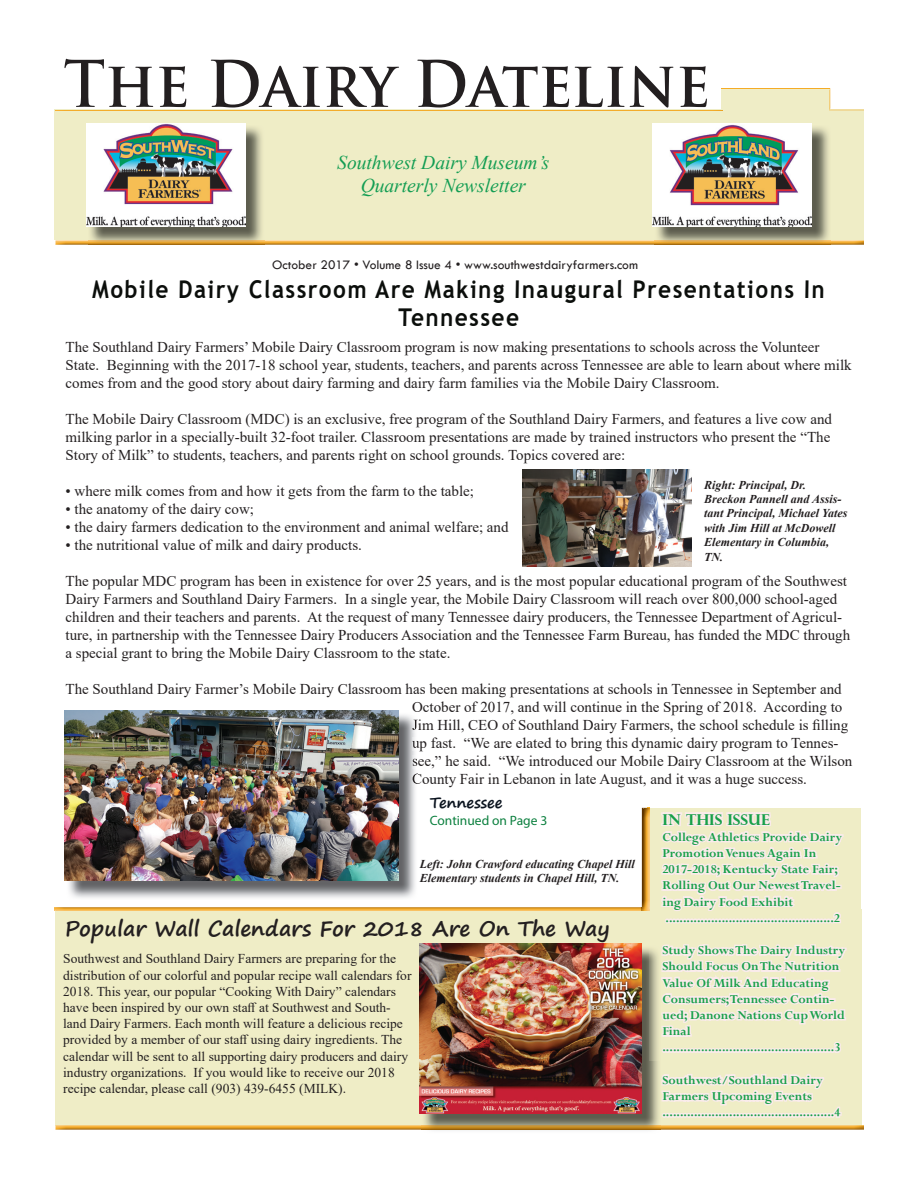
<style>
.page{position:relative;width:918px;height:1188px;background:#fff}
.page>*{position:absolute;margin:0;border:0;box-sizing:border-box;transform-origin:0 0}
.t1{font:700 62.55px "Trajan Pro";color:#231f20;scale:.93 1}
.t2{font:700 24.45px/28.8px "Trebuchet MS";letter-spacing:.07em;color:#0b0e0b;text-align:center;scale:.91 1}
.t3{font:700 21px "Segoe Print";color:#231f20}
.t4{font:italic 19.5px/23.4px "Times New Roman";color:#139d53;text-align:center}
.t5{font:15px/18px "Times New Roman";color:#231f20}
.t6{font:700 15px "Perpetua Titling";color:#18a049}
.t7{font:700 15px "Segoe Print";color:#0b141f}
.t8{font:13.5px/16.2px "Times New Roman";color:#231f20}
.t9{font:700 13.5px/16.2px "Perpetua";color:#18a049}
.t10{font:13.5px "Tw Cen";color:#231f20}
.t11{font:13.5px "Myriad Pro";color:#0c803f}
.t12{font:italic 700 12px/14.4px "Times New Roman";color:#231f20}
</style>
<div class="page">
<img style="left:56px;top:240px;width:808px;height:5px">
<div style="left:721px;top:89px;width:109px;height:24px;background:#efedc6"></div>
<div style="left:55px;top:110px;width:809px;height:130px;background:#efedc6"></div>
<img style="left:88px;top:244px;width:177px;height:1px">
<img style="left:88px;top:127px;width:177px;height:117px">
<img style="left:86px;top:123px;width:160px;height:103px">
<div style="left:56px;top:909px;width:806px;height:216px;background:#efedc6"></div>
<img style="left:54px;top:907px;width:588px;height:4px">
<img style="left:56px;top:909px;width:586px;height:2px">
<img style="left:56px;top:1125px;width:808px;height:5px">
<img style="left:55px;top:110px;width:668px;height:1px">
<img style="left:642px;top:808px;width:1px;height:99px">
<img style="left:643px;top:808px;width:7px;height:99px">
<svg style="left:642px;top:907px;width:8px;height:4px"></svg>
<div style="left:650px;top:808px;width:210px;height:252px;background:#efedc6"></div>
<svg style="left:661px;top:812px;width:183px;height:112px"></svg>
<svg style="left:661px;top:944px;width:186px;height:109px"></svg>
<svg style="left:661px;top:1074px;width:181px;height:44px"></svg>
<svg style="left:828px;top:88px;width:3px;height:23px"></svg>
<img style="left:722px;top:88px;width:106px;height:1px">
<img style="left:654px;top:244px;width:177px;height:1px">
<img style="left:654px;top:127px;width:177px;height:117px">
<img style="left:652px;top:123px;width:160px;height:103px">
<img style="left:422px;top:948px;width:239px;height:183px">
<img style="left:650px;top:948px;width:11px;height:112px">
<img style="left:420px;top:943px;width:222px;height:171px">
<img style="left:69px;top:715px;width:346px;height:183px">
<img style="left:412px;top:719px;width:6px;height:14px">
<img style="left:412px;top:737px;width:6px;height:14px">
<img style="left:413px;top:755px;width:5px;height:14px">
<img style="left:413px;top:773px;width:5px;height:14px">
<img style="left:65px;top:711px;width:334px;height:170px">
<img style="left:523px;top:470px;width:169px;height:97px">
<h1 class="t1" style="left:64px;top:45px;width:697px">The Dairy Dateline</h1>
<h3 class="t4" style="left:337px;top:150px;width:213px">Southwest Dairy Museum’s<br>Quarterly Newsletter</h3>
<p class="t10" style="left:272px;top:256px;width:367px">October 2017 • Volume 8 Issue 4 • www.southwestdairyfarmers.com</p>
<h2 class="t2" style="left:92px;top:274px;width:807px">Mobile Dairy Classroom Are Making Inaugural Presentations In<br>Tennessee</h2>
<p class="t5" style="left:66px;top:337px;width:788px">The Southland Dairy Farmers’ Mobile Dairy Classroom program is now making presentations to schools across the Volunteer<br>State. Beginning with the 2017-18 school year, students, teachers, and parents across Tennessee are able to learn about where milk comes from and the good story about dairy farming and dairy farm families via the Mobile Dairy Classroom.</p>
<p class="t5" style="left:66px;top:409px;width:768px;text-align:justify">The Mobile Dairy Classroom (MDC) is an exclusive, free program of the Southland Dairy Farmers, and features a live cow and milking parlor in a specially-built 32-foot trailer. Classroom presentations are made by trained instructors who present the “The Story of Milk” to students, teachers, and parents right on school grounds. Topics covered are:</p>
<p class="t5" style="left:66px;top:481px;width:410px">• where milk comes from and how it gets from the farm to the table;</p>
<p class="t5" style="left:66px;top:499px;width:190px">• the anatomy of the dairy cow;</p>
<p class="t5" style="left:66px;top:517px;width:445px">• the dairy farmers dedication to the environment and animal welfare; and</p>
<p class="t5" style="left:66px;top:535px;width:298px">• the nutritional value of milk and dairy products.</p>
<p class="t5" style="left:66px;top:571px;width:786px">The popular MDC program has been in existence for over 25 years, and is the most popular educational program of the Southwest Dairy Farmers and Southland Dairy Farmers. In a single year, the Mobile Dairy Classroom will reach over 800,000 school-aged children and their teachers and parents. At the request of many Tennessee dairy producers, the Tennessee Department of Agricul&shy;ture, in partnership with the Tennessee Dairy Producers Association and the Tennessee Farm Bureau, has funded the MDC through a special grant to bring the Mobile Dairy Classroom to the state.</p>
<p class="t5" style="left:412px;top:679px;width:442px;text-indent:-347px">The Southland Dairy Farmer’s Mobile Dairy Classroom has been making presentations at schools in Tennessee in September and October of 2017, and will continue in the Spring of 2018. According to Jim Hill, CEO of Southland Dairy Farmers, the school schedule is filling up fast. “We are elated to bring this dynamic dairy program to Tennes&shy;see,” he said. “We introduced our Mobile Dairy Classroom at the Wilson County Fair in Lebanon in late August, and it was a huge success.</p>
<p class="t12" style="left:704px;top:477px;width:145px">Right: Principal, Dr.<br>Breckon Pannell and Assis&shy;tant Principal, Michael Yates with Jim Hill at McDowell<br>Elementary in Columbia,<br>TN.</p>
<p class="t7" style="left:430px;top:789px;width:74px">Tennessee</p>
<p class="t11" style="left:430px;top:812px;width:119px">Continued on Page 3</p>
<p class="t12" style="left:420px;top:856px;width:217px">Left: John Crawford educating Chapel Hill<br>Elementary students in Chapel Hill, TN.</p>
<h3 class="t3" style="left:65px;top:909px;width:547px">Popular Wall Calendars For 2018 Are On The Way</h3>
<p class="t8" style="left:63px;top:950px;width:350px">Southwest and Southland Dairy Farmers are preparing for the distribution of our colorful and popular recipe wall calendars for 2018. This year, our popular “Cooking With Dairy” calendars have been inspired by our own staff at Southwest and South&shy;land Dairy Farmers. Each month will feature a delicious recipe provided by a member of our staff using dairy ingredients. The calendar will be sent to all supporting dairy producers and dairy industry organizations. If you would like to receive our 2018 recipe calendar, please call (903) 439-6455 (MILK).</p>
<p class="t6" style="left:662px;top:810px;width:109px">IN THIS ISSUE</p>
<p class="t9" style="left:662px;top:829px;width:181px">College Athletics Provide Dairy Promotion Venues Again In 2017-2018; Kentucky State Fair; Rolling Out Our Newest Travel&shy;ing Dairy Food Exhibit ................................................2</p>
<p class="t9" style="left:662px;top:942px;width:184px">Study Shows The Dairy Industry<br>Should Focus On The Nutrition<br>Value Of Milk And Educating<br>Consumers; Tennessee Contin&shy;ued; Danone Nations Cup World<br>Final .................................................3</p>
<p class="t9" style="left:662px;top:1072px;width:180px">Southwest/Southland Dairy<br>Farmers Upcoming Events .................................................4</p>
</div>
